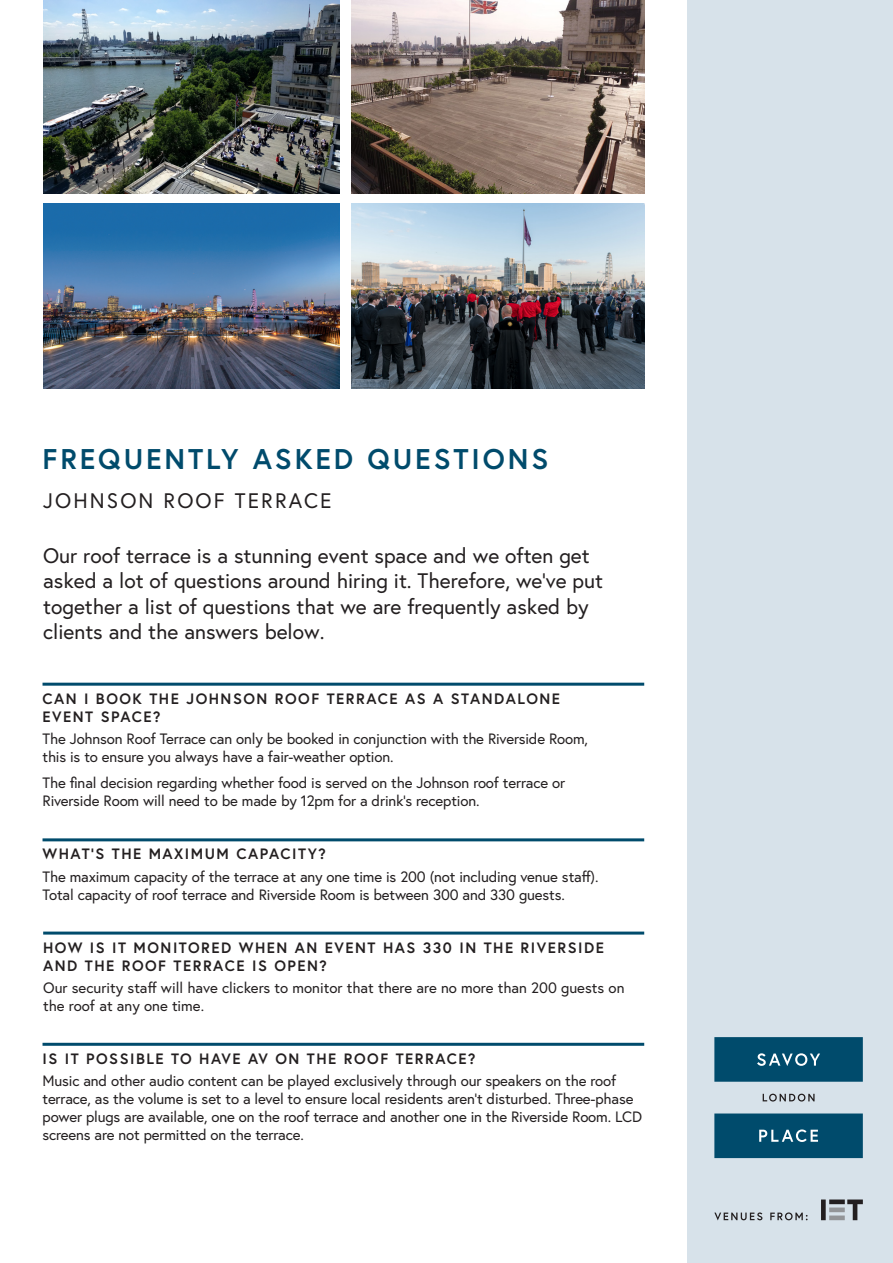
<style>
.page{position:relative;width:893px;height:1263px;background:#fff}
.page>*{position:absolute;margin:0;border:0;box-sizing:border-box;transform-origin:0 0}
.t1{font:700 28.5px "Europa";letter-spacing:.1em;color:#004b6c}
.Sub-headings{font:21px/25.2px "Europa";color:#231f20}
.Sub-headings-2{font:21px "Europa";letter-spacing:.1em;color:#231f20}
.Body_Copy{font:15px/18px "Europa";letter-spacing:-.01em;color:#231f20}
.t2{font:700 15px/18px "Europa";letter-spacing:.1em;color:#231f20}
.Bullets{font:15px/18px "Europa";color:#231f20}
</style>
<div class="page">
<hr style="left:43px;top:683px;width:601px;height:3px;background:#004b6c">
<hr style="left:43px;top:1043px;width:601px;height:3px;background:#004b6c">
<hr style="left:43px;top:838px;width:601px;height:3px;background:#004b6c">
<div style="left:687px;top:0;width:206px;height:1263px;background:#d7e2ea"></div>
<svg style="left:821px;top:1199px;width:42px;height:21px"></svg>
<svg style="left:714px;top:1212px;width:48px;height:8px"></svg>
<svg style="left:770px;top:1212px;width:38px;height:8px"></svg>
<svg style="left:714px;top:1037px;width:149px;height:121px"></svg>
<img style="left:351px;top:204px;width:293px;height:184px">
<img style="left:43px;top:204px;width:297px;height:184px">
<img style="left:351px;top:0;width:293px;height:193px">
<img style="left:43px;top:0;width:297px;height:193px">
<hr style="left:43px;top:931px;width:601px;height:3px;background:#004b6c">
<p class="t1" style="left:43px;top:439px;width:507px">FREQUENTLY ASKED QUESTIONS</p>
<p class="Sub-headings-2" style="left:43px;top:487px;width:290px">JOHNSON ROOF TERRACE</p>
<p class="Sub-headings" style="left:43px;top:543px;width:561px">Our roof terrace is a stunning event space and we often get asked a lot of questions around hiring it. Therefore, we’ve put together a list of questions that we are frequently asked by clients and the answers below.</p>
<p class="t2" style="left:43px;top:689px;width:519px">CAN I BOOK THE JOHNSON ROOF TERRACE AS A STANDALONE<br>EVENT SPACE?</p>
<p class="Body_Copy" style="left:43px;top:729px;width:547px">The Johnson Roof Terrace can only be booked in conjunction with the Riverside Room, this is to ensure you always have a fair-weather option.</p>
<p class="Body_Copy" style="left:43px;top:774px;width:524px">The final decision regarding whether food is served on the Johnson roof terrace or<br>Riverside Room will need to be made by 12pm for a drink’s reception.</p>
<p class="t2" style="left:43px;top:845px;width:285px">WHAT’S THE MAXIMUM CAPACITY?</p>
<p class="Body_Copy" style="left:43px;top:867px;width:557px">The maximum capacity of the terrace at any one time is 200 (not including venue staff).<br>Total capacity of roof terrace and Riverside Room is between 300 and 330 guests.</p>
<p class="t2" style="left:43px;top:938px;width:562px">HOW IS IT MONITORED WHEN AN EVENT HAS 330 IN THE RIVERSIDE<br>AND THE ROOF TERRACE IS OPEN?</p>
<p class="Bullets" style="left:43px;top:978px;width:583px">Our security staff will have clickers to monitor that there are no more than 200 guests on the roof at any one time.</p>
<p class="t2" style="left:43px;top:1049px;width:435px">IS IT POSSIBLE TO HAVE AV ON THE ROOF TERRACE?</p>
<p class="Body_Copy" style="left:43px;top:1071px;width:601px">Music and other audio content can be played exclusively through our speakers on the roof terrace, as the volume is set to a level to ensure local residents aren’t disturbed. Three-phase power plugs are available, one on the roof terrace and another one in the Riverside Room. LCD screens are not permitted on the terrace.</p>
</div>
